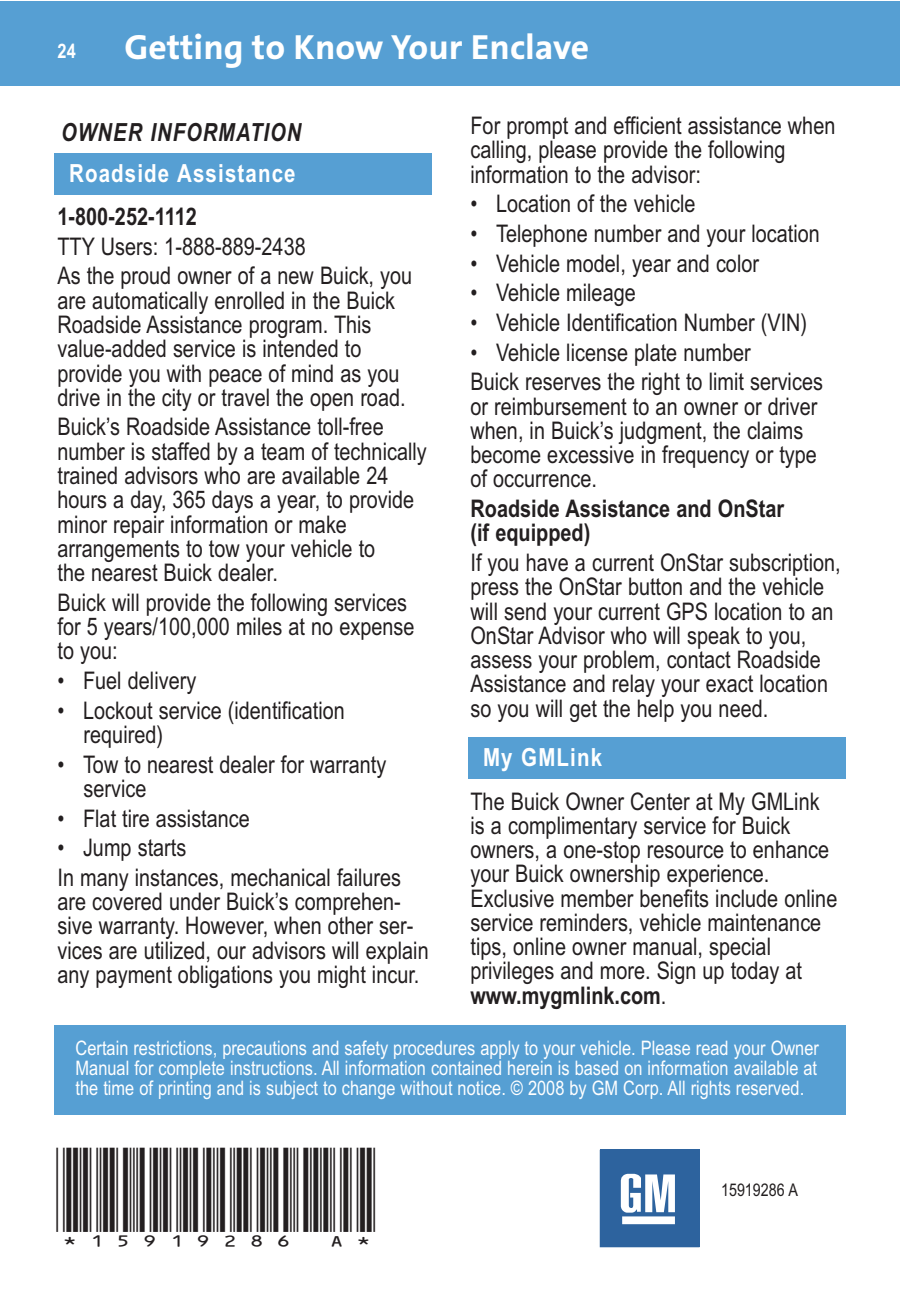
<style>
.page{position:relative;width:900px;height:1297px;background:#fff}
.page>*{position:absolute;margin:0;border:0;box-sizing:border-box;transform-origin:0 0}
.t1{font:700 35px "GM Sans";color:#fff}
.t2{font:27.5px "ID Automation HC39 M";color:#231f20}
.t3{font:700 25px "Arial Narrow";letter-spacing:.045em;color:#fff}
.t4{font:italic 700 25px "Arial";letter-spacing:.055em;color:#231f20;scale:.8 1}
.t5{font:24.25px/24.2px "Arial Narrow";color:#231f20}
.t6{font:700 24.25px/24.2px "Arial Narrow";color:#231f20}
.t7{font:20px/20px "Arial Narrow";color:#fff;text-align:justify}
.t8{font:700 20px "Arial Narrow";color:#fff}
.t9{font:17.5px "Arial Narrow";color:#231f20}
.s1{font-weight:700}
</style>
<div class="page">
<div style="left:0;top:1px;width:900px;height:84px;background:#569fd3"></div>
<svg style="left:600px;top:1149px;width:100px;height:97px"></svg>
<div style="left:54px;top:154px;width:378px;height:41px;background:#569fd3"></div>
<div style="left:468px;top:737px;width:378px;height:41px;background:#569fd3"></div>
<div style="left:54px;top:1024px;width:792px;height:90px;background:#569fd3"></div>
<p class="t8" style="left:58px;top:44px;width:20px">24</p>
<h1 class="t1" style="left:124px;top:34px;width:466px">Getting to Know Your Enclave</h1>
<p class="t4" style="left:61px;top:123px;width:302px">OWNER INFORMATION</p>
<p class="t3" style="left:69px;top:164px;width:228px">Roadside Assistance</p>
<p class="t6" style="left:57px;top:207px;width:141px">1-800-252-1112</p>
<p class="t5" style="left:57px;top:234px;width:356px;line-height:29.8px">TTY Users: 1-888-889-2438<br>As the proud owner of a new Buick, you</p>
<p class="t5" style="left:57px;top:290px;width:350px">are automatically enrolled in the Buick Roadside Assistance program. This value-added service is intended to provide you with peace of mind as you drive in the city or travel the open road.</p>
<p class="t5" style="left:57px;top:417px;width:371px">Buick’s Roadside Assistance toll-free number is staffed by a team of technically trained advisors who are available 24 hours a day, 365 days a year, to provide minor repair information or make arrangements to tow your vehicle to<br>the nearest Buick dealer.</p>
<p class="t5" style="left:57px;top:592px;width:359px">Buick will provide the following services for 5 years/100,000 miles at no expense to you:</p>
<p class="t5" style="left:57px;top:670px;width:140px">• Fuel delivery</p>
<p class="t5" style="left:84px;top:700px;width:263px;text-indent:-26px">• Lockout service (identification required)</p>
<p class="t5" style="left:84px;top:754px;width:304px;text-indent:-26px">• Tow to nearest dealer for warranty service</p>
<p class="t5" style="left:57px;top:808px;width:194px">• Flat tire assistance</p>
<p class="t5" style="left:57px;top:835px;width:345px;line-height:29.8px">• Jump starts<br>In many instances, mechanical failures</p>
<p class="t5" style="left:57px;top:891px;width:373px">are covered under Buick’s comprehen&shy;sive warranty. However, when other ser&shy;vices are utilized, our advisors will explain any payment obligations you might incur.</p>
<p class="t5" style="left:470px;top:116px;width:366px">For prompt and efficient assistance when calling, please provide the following information to the advisor:</p>
<p class="t5" style="left:470px;top:194px;width:227px">• Location of the vehicle</p>
<p class="t5" style="left:470px;top:224px;width:351px">• Telephone number and your location</p>
<p class="t5" style="left:470px;top:253px;width:290px">• Vehicle model, year and color</p>
<p class="t5" style="left:470px;top:283px;width:167px">• Vehicle mileage</p>
<p class="t5" style="left:470px;top:313px;width:338px">• Vehicle Identification Number (VIN)</p>
<p class="t5" style="left:470px;top:339px;width:354px;line-height:29.8px">• Vehicle license plate number<br>Buick reserves the right to limit services</p>
<p class="t5" style="left:470px;top:396px;width:349px">or reimbursement to an owner or driver when, in Buick’s judgment, the claims become excessive in frequency or type of occurrence.</p>
<p class="t6" style="left:470px;top:499px;width:315px">Roadside Assistance and OnStar (if equipped)</p>
<p class="t5" style="left:470px;top:552px;width:372px">If you have a current OnStar subscription, press the OnStar button and the vehicle will send your current GPS location to an OnStar Advisor who will speak to you, assess your problem, contact Roadside Assistance and relay your exact location so you will get the help you need.</p>
<p class="t3" style="left:483px;top:747px;width:121px">My GMLink</p>
<p class="t5" style="left:470px;top:791px;width:368px">The Buick Owner Center at My GMLink is a complimentary service for Buick owners, a one-stop resource to enhance your Buick ownership experience.<br>Exclusive member benefits include online service reminders, vehicle maintenance tips, online owner manual, special privileges and more. Sign up today at <span class="s1">www.mygmlink.com</span>.</p>
<p class="t7" style="left:76px;top:1039px;width:745px">Certain restrictions, precautions and safety procedures apply to your vehicle. Please read your Owner Manual for complete instructions. All information contained herein is based on information available at the time of printing and is subject to change without notice. © 2008 by GM Corp. All rights reserved.</p>
<p class="t2" style="left:57px;top:1205px;width:322px">!15919286=A!</p>
<p class="t9" style="left:721px;top:1182px;width:79px">15919286 A</p>
</div>
